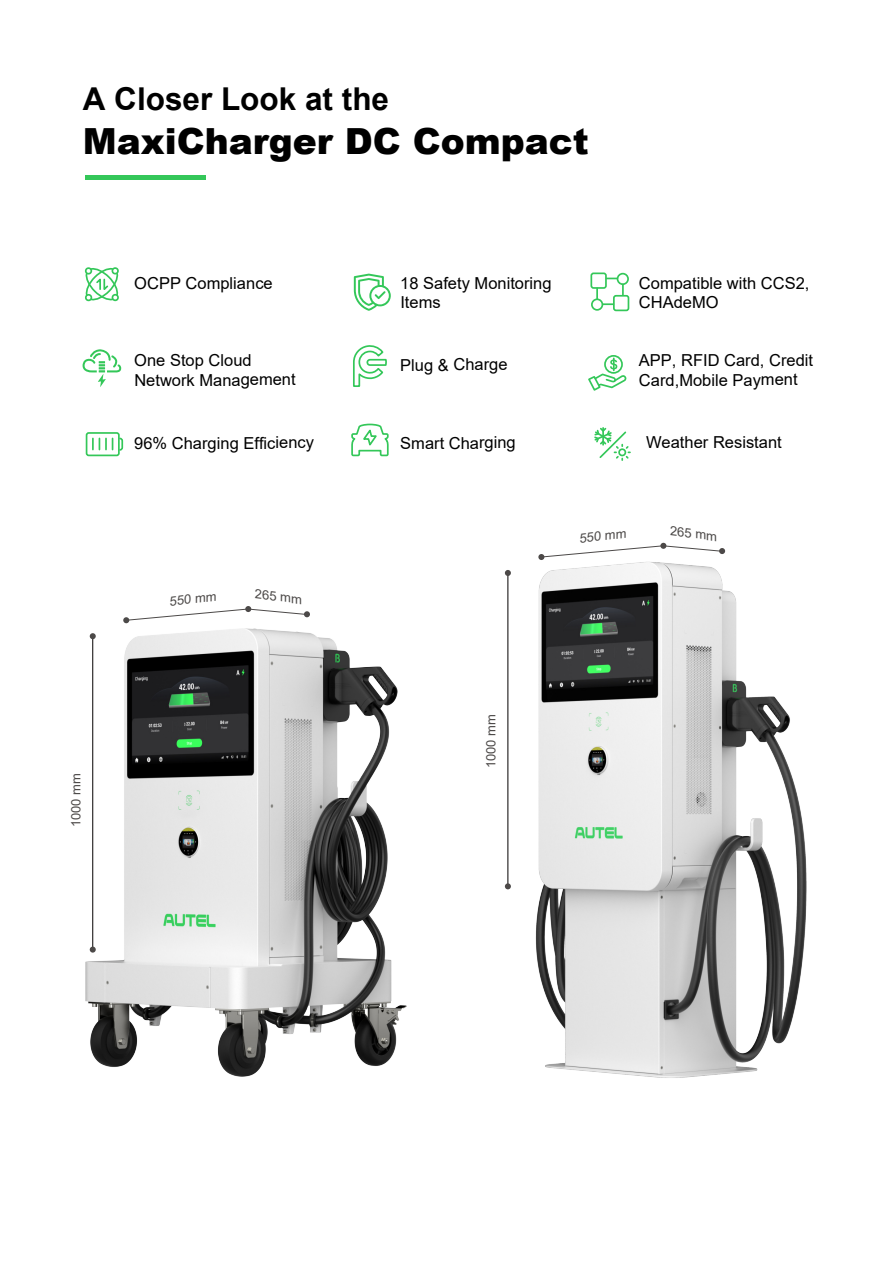
<style>
.page{position:relative;width:893px;height:1263px;background:#fff}
.page>*{position:absolute;margin:0;border:0;box-sizing:border-box;transform-origin:0 0}
.t1{font:900 36px "Arial";color:#000}
.t2{font:700 31.5px "Arial";color:#000}
.t3{font:16.5px/19.5px "Arial";color:#000}
.t4{font:12.9px "Arial";color:#4c4948}
</style>
<div class="page">
<hr style="left:85px;top:175px;width:121px;height:4px;background:#34c759">
<svg style="left:594px;top:427px;width:36px;height:33px"></svg>
<div style="left:604px;top:355px;width:19px;height:19px;border:2px solid #34c759;border-radius:50%"></div>
<svg style="left:588px;top:358px;width:39px;height:33px"></svg>
<div style="left:590px;top:272px;width:17px;height:17px;border:2px solid #34c759;border-radius:2px"></div>
<div style="left:613px;top:295px;width:16px;height:16px;border:2px solid #34c759;border-radius:2px"></div>
<svg style="left:596px;top:278px;width:28px;height:27px"></svg>
<div style="left:591px;top:298px;width:12px;height:13px;border:2px solid #34c759;border-radius:50%"></div>
<div style="left:617px;top:273px;width:12px;height:12px;border:2px solid #34c759;border-radius:50%"></div>
<svg style="left:84px;top:267px;width:35px;height:35px"></svg>
<div style="left:86px;top:432px;width:34px;height:24px;border:2px solid #34c759;border-radius:2px"></div>
<svg style="left:92px;top:437px;width:32px;height:15px"></svg>
<svg style="left:82px;top:349px;width:39px;height:38px"></svg>
<svg style="left:353px;top:345px;width:34px;height:42px"></svg>
<svg style="left:351px;top:423px;width:38px;height:34px"></svg>
<svg style="left:354px;top:274px;width:37px;height:37px"></svg>
<hr style="left:507px;top:572px;width:1px;height:314px;background:#040000">
<svg style="left:505px;top:570px;width:6px;height:6px"></svg>
<svg style="left:505px;top:883px;width:6px;height:6px"></svg>
<img style="left:535px;top:542px;width:272px;height:536px">
<svg style="left:538px;top:543px;width:187px;height:17px"></svg>
<img style="left:86px;top:628px;width:320px;height:448px">
<hr style="left:92px;top:635px;width:1px;height:315px;background:#040000">
<svg style="left:90px;top:633px;width:6px;height:6px"></svg>
<div style="left:90px;top:946px;width:6px;height:7px;background:#4c4948;border-radius:50%"></div>
<svg style="left:123px;top:606px;width:187px;height:17px"></svg>
<h2 class="t2" style="left:83px;top:87px;width:308px">A Closer Look at the</h2>
<h1 class="t1" style="left:83px;top:127px;width:508px">MaxiCharger DC Compact</h1>
<p class="t3" style="left:134px;top:275px;width:140px">OCPP Compliance</p>
<p class="t3" style="left:134px;top:352px;width:163px">One Stop Cloud<br>Network Management</p>
<p class="t3" style="left:134px;top:434px;width:181px">96% Charging Efficiency</p>
<p class="t4" style="left:169px;top:597px;width:49px;rotate:-7deg">550 mm</p>
<p class="t4" style="left:256px;top:589px;width:49px;rotate:7deg">265 mm</p>
<p class="t4" style="left:71px;top:827px;width:55px;rotate:-90deg">1000 mm</p>
<p class="t3" style="left:400px;top:274px;width:153px">18 Safety Monitoring<br>Items</p>
<p class="t3" style="left:639px;top:275px;width:172px">Compatible with CCS2,<br>CHAdeMO</p>
<p class="t3" style="left:400px;top:356px;width:109px">Plug &amp; Charge</p>
<p class="t3" style="left:639px;top:352px;width:176px">APP, RFID Card, Credit<br>Card,Mobile Payment</p>
<p class="t3" style="left:400px;top:434px;width:117px">Smart Charging</p>
<p class="t3" style="left:646px;top:434px;width:137px">Weather Resistant</p>
<p class="t4" style="left:579px;top:534px;width:49px;rotate:-7deg">550 mm</p>
<p class="t4" style="left:671px;top:526px;width:49px;rotate:7deg">265 mm</p>
<p class="t4" style="left:486px;top:768px;width:55px;rotate:-90deg">1000 mm</p>
</div>
